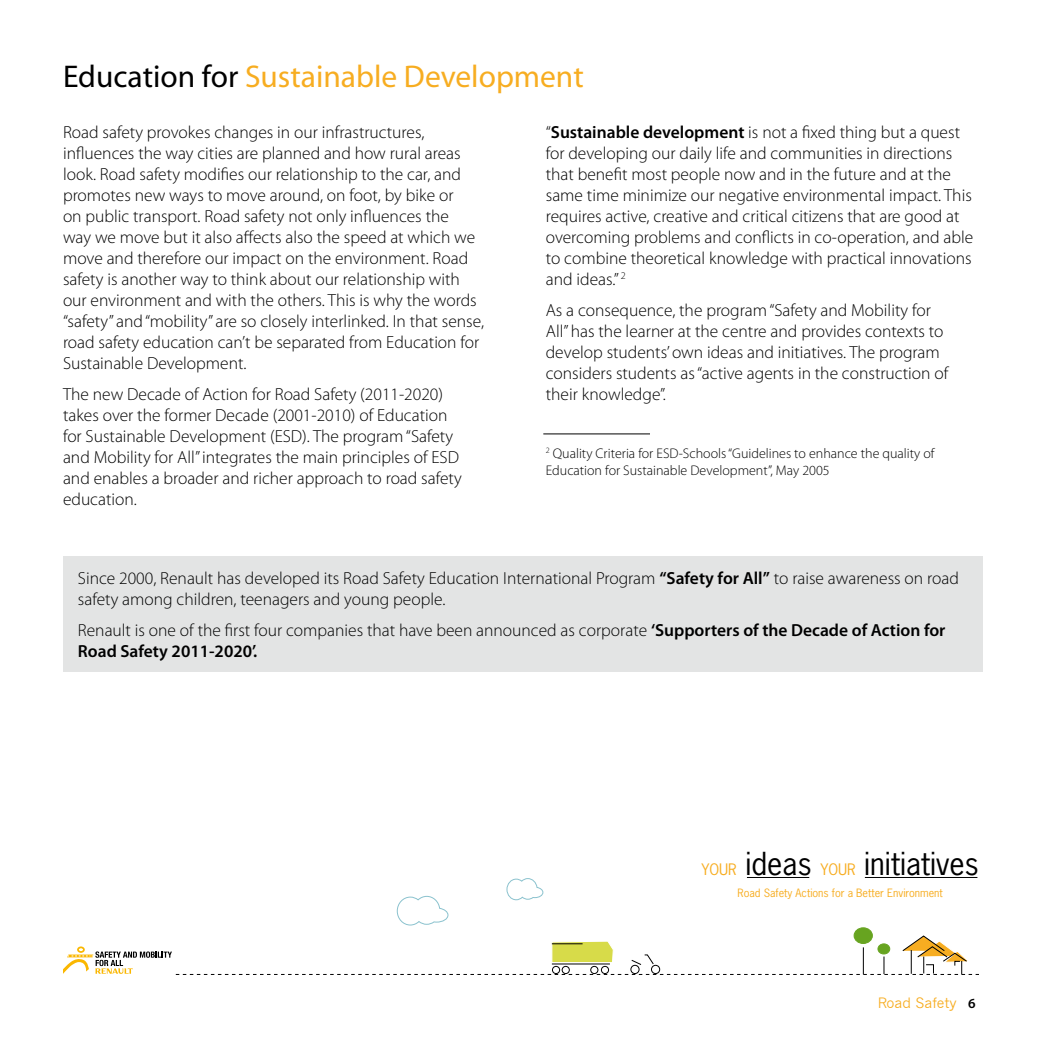
<style>
.page{position:relative;width:1042px;height:1042px;background:#fff}
.page>*{position:absolute;margin:0;border:0;box-sizing:border-box;transform-origin:0 0}
.t1{font:31.5px "Myriad";color:#f7ad21}
.t2{font:29.75px "News Gothic Std";color:#000}
.t3{font:300 17.5px/21px "Myriad Pro";color:#000}
.t4{font:300 14px/16.8px "Myriad Pro";color:#000}
.t5{font:14px "News Gothic";color:#f7ad21}
.t6{font:10.85px "News Gothic Std";color:#f7ad21}
.s1{color:#000}
.s2{font-weight:600}
.s3{font-size:14.88px;color:#f7ad21}
.s4{font-family:"Myriad Pro";font-weight:600;color:#000}
</style>
<div class="page">
<hr style="left:747px;top:877px;width:62px;height:1px;background:#000">
<hr style="left:865px;top:877px;width:112px;height:1px;background:#000">
<div style="left:63px;top:556px;width:919px;height:115px;background:#e3e4e4"></div>
<hr style="left:543px;top:433px;width:107px;height:1px;background:#000">
<div style="left:854px;top:928px;width:18px;height:15px;background:#67a420;border-radius:50%"></div>
<div style="left:854px;top:927px;width:18px;height:17px;border:1px solid #67a420;border-radius:50%"></div>
<svg style="left:506px;top:878px;width:37px;height:22px"></svg>
<svg style="left:397px;top:895px;width:52px;height:30px"></svg>
<svg style="left:63px;top:935px;width:916px;height:40px"></svg>
<div style="left:630px;top:965px;width:9px;height:9px;border:1px solid #000;border-radius:50%"></div>
<div style="left:651px;top:965px;width:9px;height:9px;border:1px solid #000;border-radius:50%"></div>
<h1 class="t1" style="left:63px;top:60px;width:522px"><span class="s1">Education for</span> Sustainable Development</h1>
<p class="t3" style="left:63px;top:122px;width:423px">Road safety provokes changes in our infrastructures, influences the way cities are planned and how rural areas look. Road safety modifies our relationship to the car, and promotes new ways to move around, on foot, by bike or<br>on public transport. Road safety not only influences the<br>way we move but it also affects also the speed at which we move and therefore our impact on the environment. Road safety is another way to think about our relationship with our environment and with the others. This is why the words “safety” and “mobility” are so closely interlinked. In that sense, road safety education can’t be separated from Education for Sustainable Development.</p>
<p class="t3" style="left:63px;top:384px;width:400px">The new Decade of Action for Road Safety (2011-2020) takes over the former Decade (2001-2010) of Education for Sustainable Development (ESD). The program “Safety and Mobility for All” integrates the main principles of ESD and enables a broader and richer approach to road safety education.</p>
<p class="t3" style="left:546px;top:122px;width:429px">“<span class="s2">Sustainable development</span> is not a fixed thing but a quest for developing our daily life and communities in directions that benefit most people now and in the future and at the same time minimize our negative environmental impact. This requires active, creative and critical citizens that are good at overcoming problems and conflicts in co-operation, and able to combine theoretical knowledge with practical innovations and ideas.” <sup>2</sup></p>
<p class="t3" style="left:546px;top:300px;width:404px">As a consequence, the program “Safety and Mobility for All” has the learner at the centre and provides contexts to develop students’ own ideas and initiatives. The program considers students as “active agents in the construction of their knowledge”.</p>
<p class="t4" style="left:546px;top:445px;width:390px"><sup>2</sup> Quality Criteria for ESD-Schools “Guidelines to enhance the quality of<br>Education for Sustainable Development”, May 2005</p>
<p class="t3" style="left:78px;top:567px;width:882px">Since 2000, Renault has developed its Road Safety Education International Program <span class="s2">“Safety for All”</span> to raise awareness on road safety among children, teenagers and young people.</p>
<p class="t3" style="left:78px;top:619px;width:869px">Renault is one of the first four companies that have been announced as corporate <span class="s2">‘Supporters of the Decade of Action for<br>Road Safety 2011-2020’.</span></p>
<h2 class="t2" style="left:701px;top:844px;width:279px"><span class="s3">YOUR</span> ideas <span class="s3">YOUR</span> initiatives</h2>
<p class="t6" style="left:737px;top:885px;width:207px">Road Safety Actions for a Better Environment</p>
<p class="t5" style="left:878px;top:994px;width:99px">Road Safety <span class="s4">6</span></p>
</div>
